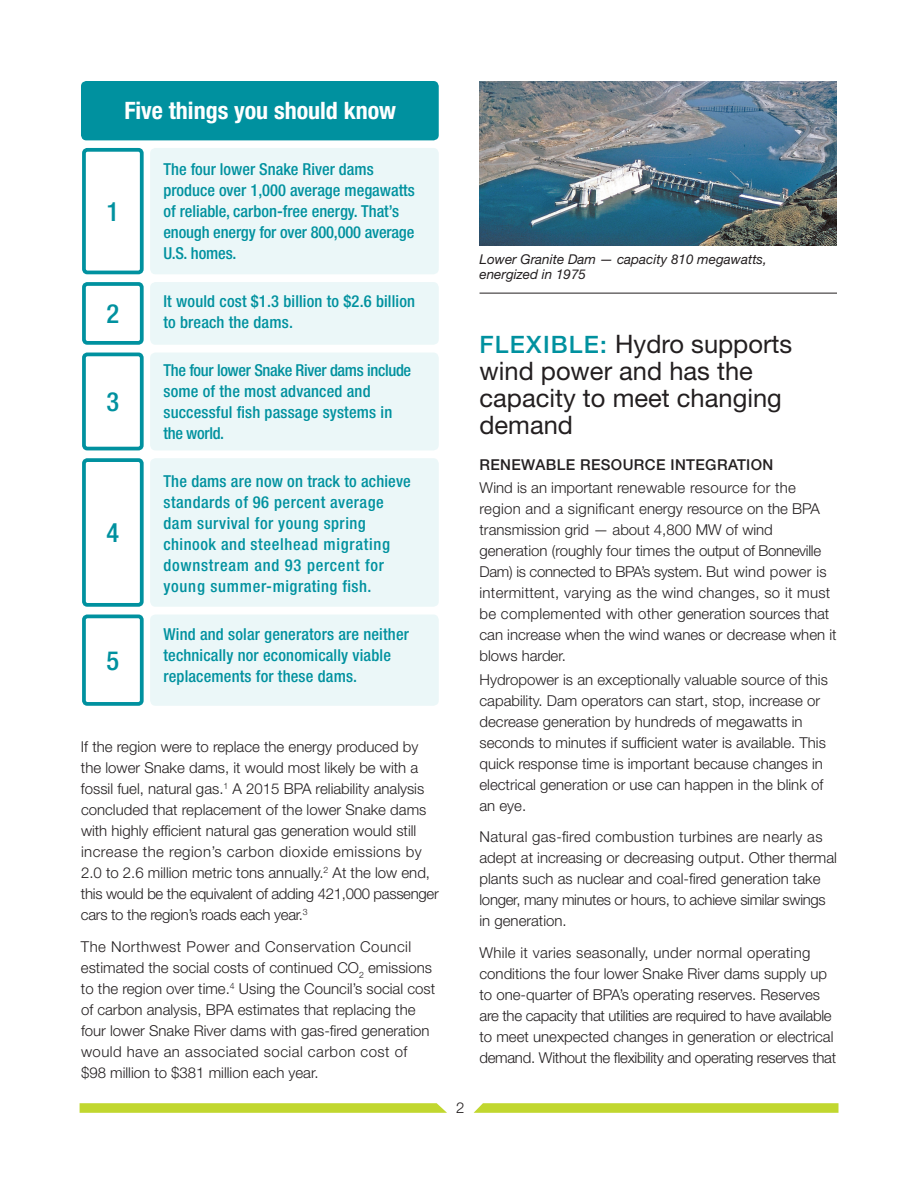
<style>
.page{position:relative;width:918px;height:1188px;background:#fff}
.page>*{position:absolute;margin:0;border:0;box-sizing:border-box;transform-origin:0 0}
.t1{font:500 condensed 26.4px "Helvetica Neue LT Std";color:#00919f}
.t2{font:25.5px/27px "Helvetica Neue LT Std";color:#231f20}
.t3{font:700 condensed 24px "Helvetica Neue LT Std";color:#fff}
.t4{font:500 condensed 16.5px/21px "Helvetica Neue LT Std";letter-spacing:.01em;color:#00919f}
.t5{font:500 condensed 16.5px/21px "Helvetica Neue LT Std";letter-spacing:.03em;color:#00919f}
.t6{font:300 15px/21px "Helvetica Neue LT Std";color:#231f20}
.t7{font:500 15px "Helvetica Neue LT Std";letter-spacing:.025em;color:#231f20}
.t8{font:italic 13.5px/15px "Helvetica Neue LT Std";color:#231f20}
.s1{font-weight:500;font-size:24px;color:#00919f}
</style>
<div class="page">
<svg style="left:80px;top:1103px;width:367px;height:10px;background:#c4d939"></svg>
<svg style="left:474px;top:1103px;width:364px;height:10px;background:#c4d839"></svg>
<div style="left:150px;top:148px;width:289px;height:126px;background:#ebf7f8;border-radius:5px"></div>
<div style="left:82px;top:148px;width:62px;height:126px;border:4px solid #00919f;border-radius:4px"></div>
<div style="left:81px;top:81px;width:358px;height:59px;background:#00919f;border-radius:5px"></div>
<div style="left:150px;top:282px;width:289px;height:63px;background:#ebf7f8;border-radius:5px"></div>
<div style="left:82px;top:282px;width:62px;height:63px;border:4px solid #00919f;border-radius:4px"></div>
<div style="left:150px;top:353px;width:289px;height:97px;background:#ebf7f8;border-radius:5px"></div>
<div style="left:82px;top:353px;width:62px;height:97px;border:4px solid #00919f;border-radius:4px"></div>
<div style="left:150px;top:458px;width:289px;height:149px;background:#ebf7f8;border-radius:5px"></div>
<div style="left:82px;top:458px;width:62px;height:149px;border:4px solid #00919f;border-radius:4px"></div>
<div style="left:150px;top:615px;width:289px;height:91px;background:#ebf7f8;border-radius:5px"></div>
<div style="left:82px;top:615px;width:62px;height:91px;border:4px solid #00919f;border-radius:4px"></div>
<img style="left:480px;top:81px;width:357px;height:164px">
<hr style="left:480px;top:293px;width:357px;height:1px;background:#231f20">
<h3 class="t3" style="left:124px;top:96px;width:273px">Five things you should know</h3>
<h1 class="t1" style="left:107px;top:195px;width:14px">1</h1>
<h1 class="t1" style="left:107px;top:298px;width:14px">2</h1>
<h1 class="t1" style="left:107px;top:386px;width:14px">3</h1>
<h1 class="t1" style="left:107px;top:517px;width:14px">4</h1>
<h1 class="t1" style="left:107px;top:645px;width:14px">5</h1>
<p class="t4" style="left:164px;top:158px;width:253px">The four lower Snake River dams produce over 1,000 average megawatts of reliable, carbon-free energy. That’s enough energy for over 800,000 average<br>U.S. homes.</p>
<p class="t4" style="left:164px;top:290px;width:253px">It would cost $1.3 billion to $2.6 billion to breach the dams.</p>
<p class="t4" style="left:164px;top:359px;width:249px">The four lower Snake River dams include some of the most advanced and successful fish passage systems in the world.</p>
<p class="t5" style="left:164px;top:470px;width:249px">The dams are now on track to achieve standards of 96 percent average dam survival for young spring chinook and steelhead migrating downstream and 93 percent for young summer-migrating fish.</p>
<p class="t4" style="left:164px;top:623px;width:247px">Wind and solar generators are neither technically nor economically viable replacements for these dams.</p>
<p class="t6" style="left:81px;top:736px;width:359px">If the region were to replace the energy produced by the lower Snake dams, it would most likely be with a fossil fuel, natural gas.<sup>1</sup> A 2015 BPA reliability analysis concluded that replacement of the lower Snake dams with highly efficient natural gas generation would still increase the region’s carbon dioxide emissions by 2.0 to 2.6 million metric tons annually.<sup>2</sup> At the low end, this would be the equivalent of adding 421,000 passenger cars to the region’s roads each year.<sup>3</sup></p>
<p class="t6" style="left:81px;top:936px;width:356px">The Northwest Power and Conservation Council estimated the social costs of continued CO<sub>2</sub> emissions to the region over time.<sup>4</sup> Using the Council’s social cost of carbon analysis, BPA estimates that replacing the four lower Snake River dams with gas-fired generation would have an associated social carbon cost of $98 million to $381 million each year.</p>
<p class="t8" style="left:480px;top:252px;width:289px">Lower Granite Dam — capacity 810 megawatts, energized in 1975</p>
<p class="t6" style="left:456px;top:1097px;width:10px">2</p>
<h2 class="t2" style="left:480px;top:330px;width:314px"><span class="s1">FLEXIBLE:</span> Hydro supports wind power and has the capacity to meet changing demand</h2>
<p class="t7" style="left:480px;top:455px;width:295px">RENEWABLE RESOURCE INTEGRATION</p>
<p class="t6" style="left:480px;top:477px;width:359px">Wind is an important renewable resource for the region and a significant energy resource on the BPA transmission grid — about 4,800 MW of wind generation (roughly four times the output of Bonneville Dam) is connected to BPA’s system. But wind power is intermittent, varying as the wind changes, so it must be complemented with other generation sources that can increase when the wind wanes or decrease when it blows harder.</p>
<p class="t6" style="left:480px;top:668px;width:350px">Hydropower is an exceptionally valuable source of this capability. Dam operators can start, stop, increase or decrease generation by hundreds of megawatts in seconds to minutes if sufficient water is available. This quick response time is important because changes in electrical generation or use can happen in the blink of an eye.</p>
<p class="t6" style="left:480px;top:826px;width:359px">Natural gas-fired combustion turbines are nearly as adept at increasing or decreasing output. Other thermal plants such as nuclear and coal-fired generation take longer, many minutes or hours, to achieve similar swings in generation.</p>
<p class="t6" style="left:480px;top:941px;width:358px">While it varies seasonally, under normal operating conditions the four lower Snake River dams supply up to one-quarter of BPA’s operating reserves. Reserves are the capacity that utilities are required to have available to meet unexpected changes in generation or electrical demand. Without the flexibility and operating reserves that</p>
</div>
